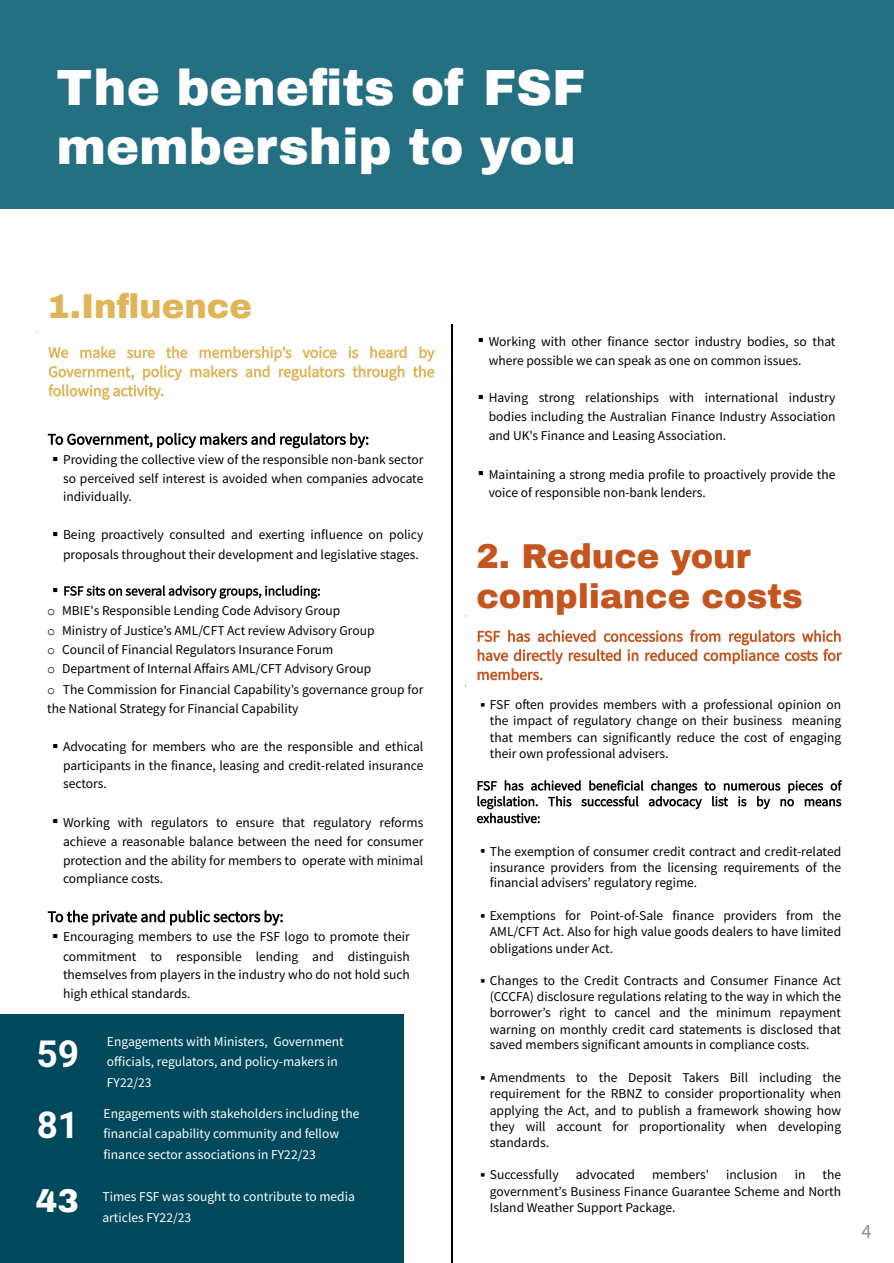
<style>
.page{position:relative;width:894px;height:1263px;background:#fff}
.page>*{position:absolute;margin:0;border:0;box-sizing:border-box;transform-origin:0 0}
.t1{font:900 49.65px/59.7px "Archivo";color:#fff}
.t2{font:700 37.2px "Roboto";color:#fff}
.t3{font:700 37.05px "Roboto";color:#fff}
.t4{font:900 33.75px/40.5px "Archivo";color:#c4551e}
.t5{font:900 33.75px "Archivo";color:#e0b558}
.t6{font:900 32.1px "Archivo";color:#fff}
.t7{font:20.25px "Source Sans Pro";color:#8f8f8f}
.t8{font:18.15px "Arial";color:#000}
.t9{font:15.6px "Arial";color:#000}
.t10{font:13.5px/16.4px "Source Sans Pro";color:#000;text-align:justify}
.t11{font:13.5px/20.2px "Source Sans Pro";color:#fff}
.s1{font-family:"Courier New"}
</style>
<div class="page">
<div style="left:0;top:1014px;width:403px;height:249px;background:#00485c"></div>
<div style="left:0;top:0;width:894px;height:208px;background:#246f82"></div>
<svg style="left:48px;top:346px;width:387px;height:54px"></svg>
<svg style="left:48px;top:433px;width:320px;height:15px"></svg>
<svg style="left:64px;top:585px;width:256px;height:14px"></svg>
<svg style="left:48px;top:910px;width:235px;height:15px"></svg>
<hr style="left:452px;top:324px;width:1px;height:42px;background:#000">
<hr style="left:452px;top:366px;width:1px;height:42px;background:#000">
<hr style="left:452px;top:408px;width:1px;height:41px;background:#000">
<hr style="left:452px;top:449px;width:1px;height:42px;background:#000">
<hr style="left:452px;top:491px;width:1px;height:42px;background:#000">
<hr style="left:452px;top:533px;width:1px;height:42px;background:#000">
<hr style="left:452px;top:575px;width:1px;height:41px;background:#000">
<hr style="left:452px;top:616px;width:1px;height:42px;background:#000">
<hr style="left:452px;top:658px;width:1px;height:42px;background:#000">
<hr style="left:452px;top:700px;width:1px;height:42px;background:#000">
<hr style="left:452px;top:742px;width:1px;height:41px;background:#000">
<hr style="left:452px;top:783px;width:1px;height:42px;background:#000">
<hr style="left:452px;top:825px;width:1px;height:42px;background:#000">
<hr style="left:452px;top:867px;width:1px;height:42px;background:#000">
<hr style="left:452px;top:909px;width:1px;height:41px;background:#000">
<hr style="left:452px;top:950px;width:1px;height:42px;background:#000">
<hr style="left:452px;top:992px;width:1px;height:42px;background:#000">
<hr style="left:452px;top:1034px;width:1px;height:42px;background:#000">
<hr style="left:452px;top:1076px;width:1px;height:41px;background:#000">
<hr style="left:452px;top:1117px;width:1px;height:42px;background:#000">
<hr style="left:452px;top:1159px;width:1px;height:42px;background:#000">
<hr style="left:452px;top:1201px;width:1px;height:41px;background:#000">
<svg style="left:452px;top:1242px;width:1px;height:21px"></svg>
<svg style="left:478px;top:630px;width:364px;height:50px"></svg>
<svg style="left:477px;top:780px;width:365px;height:43px"></svg>
<h1 class="t1" style="left:56px;top:58px;width:530px">The benefits of FSF membership to you</h1>
<h3 class="t5" style="left:47px;top:288px;width:206px">1.Influence</h3>
<p class="t10" style="left:63px;top:450px;width:362px;line-height:18.6px">Providing the collective view of the responsible non-bank sector so perceived self interest is avoided when companies advocate individually.</p>
<h3 class="t8" style="left:52px;top:448px;width:8px">▪</h3>
<p class="t10" style="left:63px;top:525px;width:362px;line-height:19.2px">Being proactively consulted and exerting influence on policy proposals throughout their development and legislative stages.</p>
<h3 class="t8" style="left:52px;top:524px;width:8px">▪</h3>
<p class="t10" style="left:47px;top:600px;width:378px;line-height:19.6px;text-align:left"><span class="s1">o</span> MBIE's Responsible Lending Code Advisory Group<br><span class="s1">o</span> Ministry of Justice’s AML/CFT Act review Advisory Group<br><span class="s1">o</span> Council of Financial Regulators Insurance Forum<br><span class="s1">o</span> Department of Internal Affairs AML/CFT Advisory Group<br><span class="s1">o</span> The Commission for Financial Capability’s governance group for the National Strategy for Financial Capability</p>
<p class="t10" style="left:63px;top:737px;width:362px;line-height:18.6px">Advocating for members who are the responsible and ethical participants in the finance, leasing and credit-related insurance sectors.</p>
<h3 class="t8" style="left:52px;top:735px;width:8px">▪</h3>
<p class="t10" style="left:63px;top:812px;width:362px;line-height:18.8px">Working with regulators to ensure that regulatory reforms achieve a reasonable balance between the need for consumer protection and the ability for members to operate with minimal compliance costs.</p>
<h3 class="t8" style="left:52px;top:811px;width:8px">▪</h3>
<p class="t10" style="left:63px;top:927px;width:348px;line-height:18.8px">Encouraging members to use the FSF logo to promote their commitment to responsible lending and distinguish themselves from players in the industry who do not hold such high ethical standards.</p>
<h3 class="t8" style="left:52px;top:926px;width:8px">▪</h3>
<h2 class="t2" style="left:37px;top:1032px;width:44px">59</h2>
<p class="t11" style="left:107px;top:1031px;width:238px">Engagements with Ministers, Government officials, regulators, and policy-makers in<br>FY22/23</p>
<h3 class="t3" style="left:37px;top:1104px;width:44px">81</h3>
<p class="t11" style="left:104px;top:1103px;width:257px">Engagements with stakeholders including the financial capability community and fellow finance sector associations in FY22/23</p>
<h3 class="t6" style="left:36px;top:1184px;width:44px">43</h3>
<p class="t11" style="left:102px;top:1186px;width:254px">Times FSF was sought to contribute to media articles FY22/23</p>
<p class="t10" style="left:489px;top:331px;width:348px;line-height:19.2px">Working with other finance sector industry bodies, so that where possible we can speak as one on common issues.</p>
<h3 class="t8" style="left:478px;top:330px;width:8px">▪</h3>
<p class="t10" style="left:489px;top:388px;width:348px;line-height:19.2px">Having strong relationships with international industry bodies including the Australian Finance Industry Association and UK's Finance and Leasing Association.</p>
<h3 class="t8" style="left:478px;top:386px;width:8px">▪</h3>
<p class="t10" style="left:489px;top:465px;width:348px;line-height:18px">Maintaining a strong media profile to proactively provide the voice of responsible non-bank lenders.</p>
<h3 class="t8" style="left:478px;top:463px;width:8px">▪</h3>
<h3 class="t4" style="left:476px;top:536px;width:328px">2. Reduce your compliance costs</h3>
<p class="t10" style="left:490px;top:696px;width:353px">FSF often provides members with a professional opinion on the impact of regulatory change on their business meaning that members can significantly reduce the cost of engaging their own professional advisers.</p>
<p class="t9" style="left:480px;top:696px;width:7px">▪</p>
<p class="t10" style="left:490px;top:843px;width:353px;line-height:15.8px">The exemption of consumer credit contract and credit-related insurance providers from the licensing requirements of the financial advisers’ regulatory regime.</p>
<p class="t9" style="left:480px;top:842px;width:7px">▪</p>
<p class="t10" style="left:490px;top:907px;width:353px">Exemptions for Point-of-Sale finance providers from the AML/CFT Act. Also for high value goods dealers to have limited obligations under Act.</p>
<p class="t9" style="left:480px;top:906px;width:7px">▪</p>
<p class="t10" style="left:490px;top:972px;width:353px">Changes to the Credit Contracts and Consumer Finance Act (CCCFA) disclosure regulations relating to the way in which the borrower’s right to cancel and the minimum repayment warning on monthly credit card statements is disclosed that saved members significant amounts in compliance costs.</p>
<p class="t9" style="left:480px;top:972px;width:7px">▪</p>
<p class="t10" style="left:490px;top:1069px;width:353px">Amendments to the Deposit Takers Bill including the requirement for the RBNZ to consider proportionality when applying the Act, and to publish a framework showing how they will account for proportionality when developing standards.</p>
<p class="t9" style="left:480px;top:1069px;width:7px">▪</p>
<p class="t10" style="left:490px;top:1166px;width:70px">Successfully</p>
<p class="t10" style="left:576px;top:1166px;width:61px">advocated</p>
<p class="t10" style="left:652px;top:1166px;width:58px">members'</p>
<p class="t10" style="left:726px;top:1166px;width:53px">inclusion</p>
<p class="t10" style="left:795px;top:1166px;width:12px">in</p>
<p class="t10" style="left:490px;top:1166px;width:353px;text-indent:333px">the government’s Business Finance Guarantee Scheme and North Island Weather Support Package.</p>
<p class="t9" style="left:480px;top:1165px;width:7px">▪</p>
<h3 class="t7" style="left:861px;top:1217px;width:12px">4</h3>
</div>
